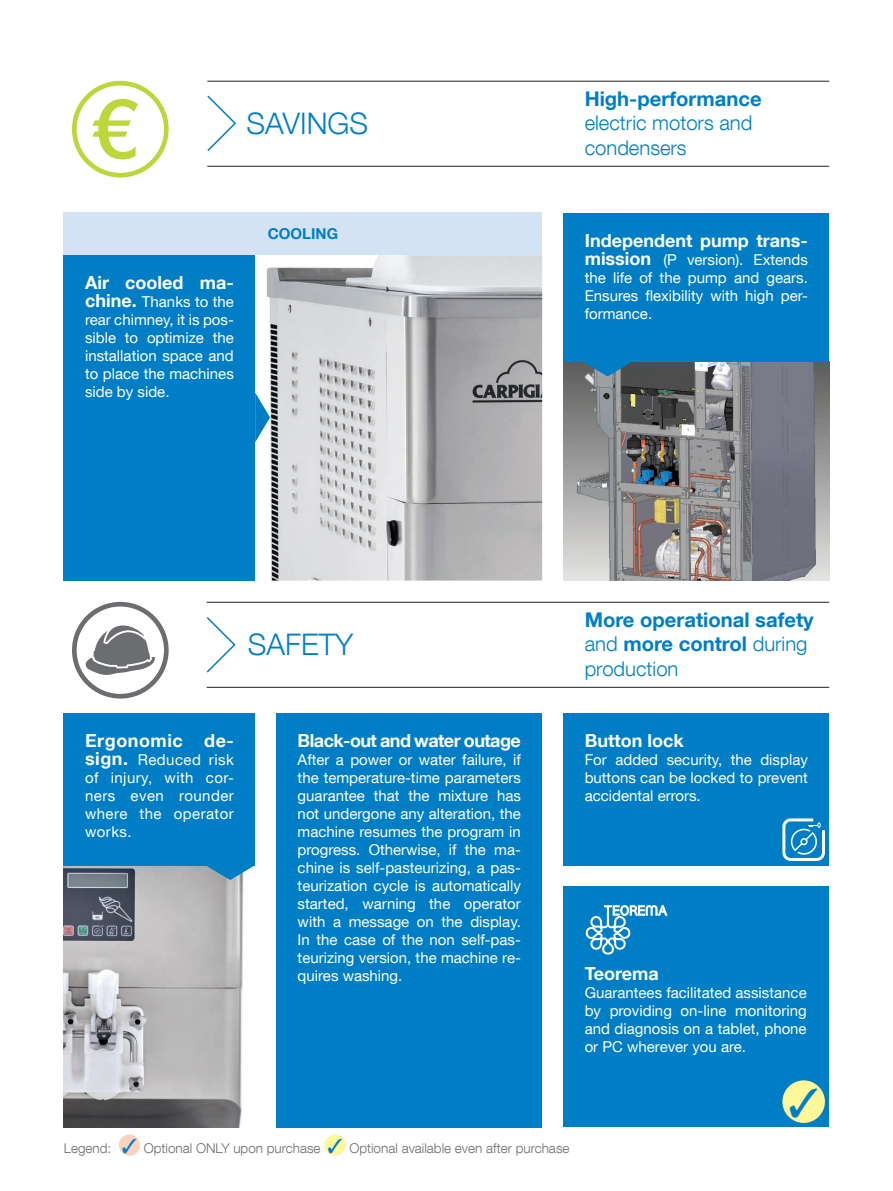
<style>
.page{position:relative;width:893px;height:1191px;background:#fff}
.page>*{position:absolute;margin:0;border:0;box-sizing:border-box;transform-origin:0 0}
.t1{font:300 29.7px "Helvetica Neue LT Com";color:#007ec5}
.t2{font:700 20.25px/24.3px "Helvetica Neue LT Com";color:#007ec5}
.t3{font:300 20.25px/24.3px "Helvetica Neue LT Com";color:#007ec5}
.t4{font:700 18px "Helvetica Neue LT Com";color:#fff}
.t5{font:700 18px "Helvetica Neue LT Com";letter-spacing:-.03em;color:#fff}
.t6{font:700 18px "Helvetica Neue LT Com";letter-spacing:.03em;color:#fff}
.t7{font:15px/18px "Helvetica Neue LT Com";color:#fff;text-align:justify}
.t8{font:700 15px "Helvetica Neue LT Com";color:#007ec5}
.t9{font:300 13.5px "Helvetica Neue LT Com";color:#6c6d70}
.s1{font-weight:700;font-size:18px}
.s2{font-weight:300}
.s3{color:#007ec5}
</style>
<div class="page">
<img style="left:64px;top:865px;width:180px;height:262px">
<img style="left:563px;top:361px;width:266px;height:219px">
<hr style="left:207px;top:687px;width:622px;height:1px;background:#231f20">
<hr style="left:207px;top:602px;width:622px;height:1px;background:#231f20">
<svg style="left:72px;top:602px;width:97px;height:96px"></svg>
<svg style="left:206px;top:617px;width:30px;height:56px"></svg>
<div style="left:563px;top:886px;width:266px;height:241px;background:#007ec5"></div>
<div style="left:563px;top:213px;width:266px;height:148px;background:#007ec5"></div>
<svg style="left:205px;top:865px;width:50px;height:15px"></svg>
<div style="left:64px;top:713px;width:191px;height:152px;background:#007ec5"></div>
<svg style="left:586px;top:905px;width:82px;height:49px"></svg>
<hr style="left:207px;top:81px;width:622px;height:1px;background:#231f20">
<hr style="left:207px;top:166px;width:622px;height:1px;background:#231f20">
<div style="left:72px;top:81px;width:97px;height:96px;border:5px solid #bdd63c;border-radius:50%"></div>
<svg style="left:92px;top:99px;width:46px;height:60px"></svg>
<svg style="left:207px;top:95px;width:30px;height:56px"></svg>
<img style="left:267px;top:255px;width:275px;height:325px">
<svg style="left:255px;top:392px;width:15px;height:50px"></svg>
<div style="left:64px;top:255px;width:191px;height:325px;background:#007ec5"></div>
<svg style="left:583px;top:361px;width:49px;height:15px"></svg>
<div style="left:64px;top:213px;width:478px;height:42px;background:#d4e3f4"></div>
<div style="left:782px;top:1080px;width:43px;height:43px;background:#fff79a;border-radius:50%"></div>
<div style="left:276px;top:713px;width:266px;height:414px;background:#007ec5"></div>
<div style="left:563px;top:713px;width:266px;height:152px;background:#007ec5"></div>
<svg style="left:782px;top:818px;width:43px;height:43px"></svg>
<div style="left:119px;top:1134px;width:21px;height:21px;background:#fcd2c0;border-radius:50%"></div>
<div style="left:324px;top:1134px;width:22px;height:21px;background:#fff79a;border-radius:50%"></div>
<h1 class="t1" style="left:247px;top:105px;width:123px">SAVINGS</h1>
<p class="t4" style="left:85px;top:271px;width:150px">Air cooled ma-</p>
<p class="t7" style="left:85px;top:293px;width:150px"><span class="s1">chine.</span> Thanks to the rear chimney, it is pos&shy;sible to optimize the installation space and to place the machines side by side.</p>
<p class="t8" style="left:268px;top:224px;width:72px">COOLING</p>
<h2 class="t2" style="left:585px;top:86px;width:178px">High-performance</h2>
<h2 class="t3" style="left:585px;top:110px;width:169px">electric motors and condensers</h2>
<p class="t4" style="left:585px;top:229px;width:225px">Independent pump trans-</p>
<p class="t7" style="left:585px;top:250px;width:225px"><span class="s1">mission</span> (P version). Extends the life of the pump and gears.<br>Ensures flexibility with high per&shy;formance.</p>
<h1 class="t1" style="left:248px;top:626px;width:107px">SAFETY</h1>
<p class="t6" style="left:85px;top:729px;width:150px">Ergonomic de-</p>
<p class="t7" style="left:85px;top:750px;width:150px"><span class="s1">sign.</span> Reduced risk of injury, with cor&shy;ners even rounder where the operator works.</p>
<p class="t5" style="left:298px;top:729px;width:225px">Black-out and water outage</p>
<p class="t7" style="left:298px;top:750px;width:225px">After a power or water failure, if the temperature-time parameters guarantee that the mixture has not undergone any alteration, the machine resumes the program in progress. Otherwise, if the ma&shy;chine is self-pasteurizing, a pas&shy;teurization cycle is automatically started, warning the operator with a message on the display.<br>In the case of the non self-pas&shy;teurizing version, the machine re&shy;quires washing.</p>
<h2 class="t2" style="left:585px;top:607px;width:231px">More operational safety <span class="s2">and</span> more control <span class="s2">during production</span></h2>
<p class="t4" style="left:585px;top:729px;width:100px">Button lock</p>
<p class="t7" style="left:585px;top:750px;width:225px">For added security, the display buttons can be locked to prevent accidental errors.</p>
<p class="t4" style="left:585px;top:962px;width:75px">Teorema</p>
<p class="t7" style="left:585px;top:983px;width:224px">Guarantees facilitated assistance by providing on-line monitoring and diagnosis on a tablet, phone or PC wherever you are.</p>
<p class="t9" style="left:64px;top:1139px;width:507px">Legend: <span class="s3">✓</span> Optional ONLY upon purchase <span class="s3">✓</span> Optional available even after purchase</p>
</div>
